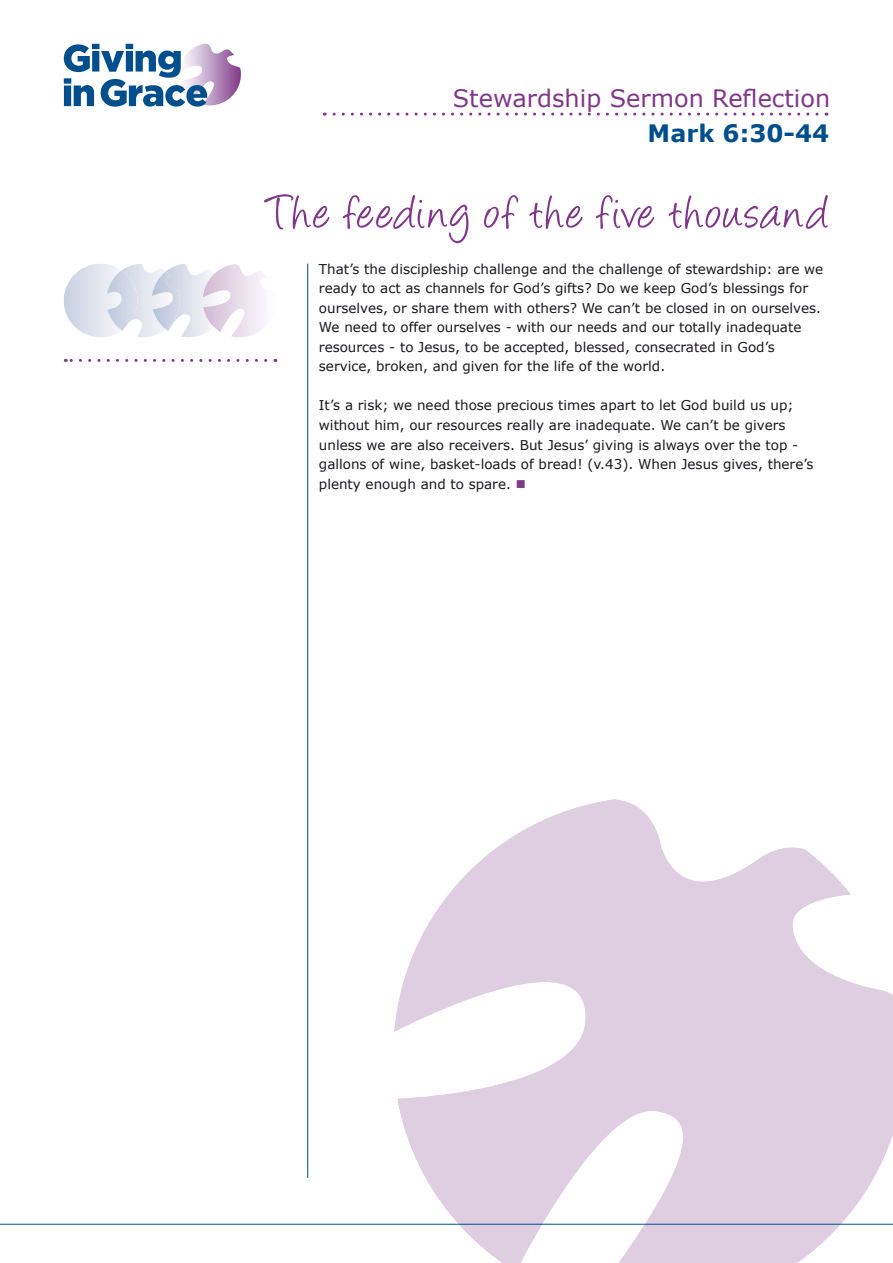
<style>
.page{position:relative;width:893px;height:1263px;background:#fff}
.page>*{position:absolute;margin:0;border:0;box-sizing:border-box;transform-origin:0 0}
.t1{font:54px "Angelina";letter-spacing:.05em;color:#803689}
.t2{font:24px "Verdana";color:#803689}
.t3{font:700 24px "Verdana";color:#004e8c}
.text_body_2{font:13.5px/19.5px "Verdana";color:#1a171c}
.s1{color:#803689}
</style>
<div class="page">
<svg style="left:394px;top:799px;width:499px;height:464px;fill:#dfcde1"></svg>
<hr style="left:0;top:1224px;width:893px;height:1px;background:#004e8c">
<svg style="left:64px;top:44px;width:177px;height:63px"></svg>
<svg style="left:324px;top:113px;width:493px;height:3px"></svg>
<svg style="left:64px;top:264px;width:200px;height:73px"></svg>
<svg style="left:65px;top:359px;width:201px;height:3px"></svg>
<hr style="left:307px;top:264px;width:1px;height:914px;background:#004e8c">
<p class="t2" style="left:453px;top:81px;width:379px">Stewardship Sermon Reflection</p>
<p class="t3" style="left:648px;top:117px;width:183px">Mark 6:30-44</p>
<p class="t1" style="left:267px;top:190px;width:564px">The feeding of the five thousand</p>
<p class="text_body_2" style="left:319px;top:259px;width:506px">That’s the discipleship challenge and the challenge of stewardship: are we ready to act as channels for God’s gifts? Do we keep God’s blessings for ourselves, or share them with others? We can’t be closed in on ourselves.<br>We need to offer ourselves - with our needs and our totally inadequate resources - to Jesus, to be accepted, blessed, consecrated in God’s service, broken, and given for the life of the world.</p>
<p class="text_body_2" style="left:319px;top:396px;width:496px">It’s a risk; we need those precious times apart to let God build us up; without him, our resources really are inadequate. We can’t be givers unless we are also receivers. But Jesus’ giving is always over the top - gallons of wine, basket-loads of bread! (v.43). When Jesus gives, there’s plenty enough and to spare. <span class="s1">■</span></p>
</div>
